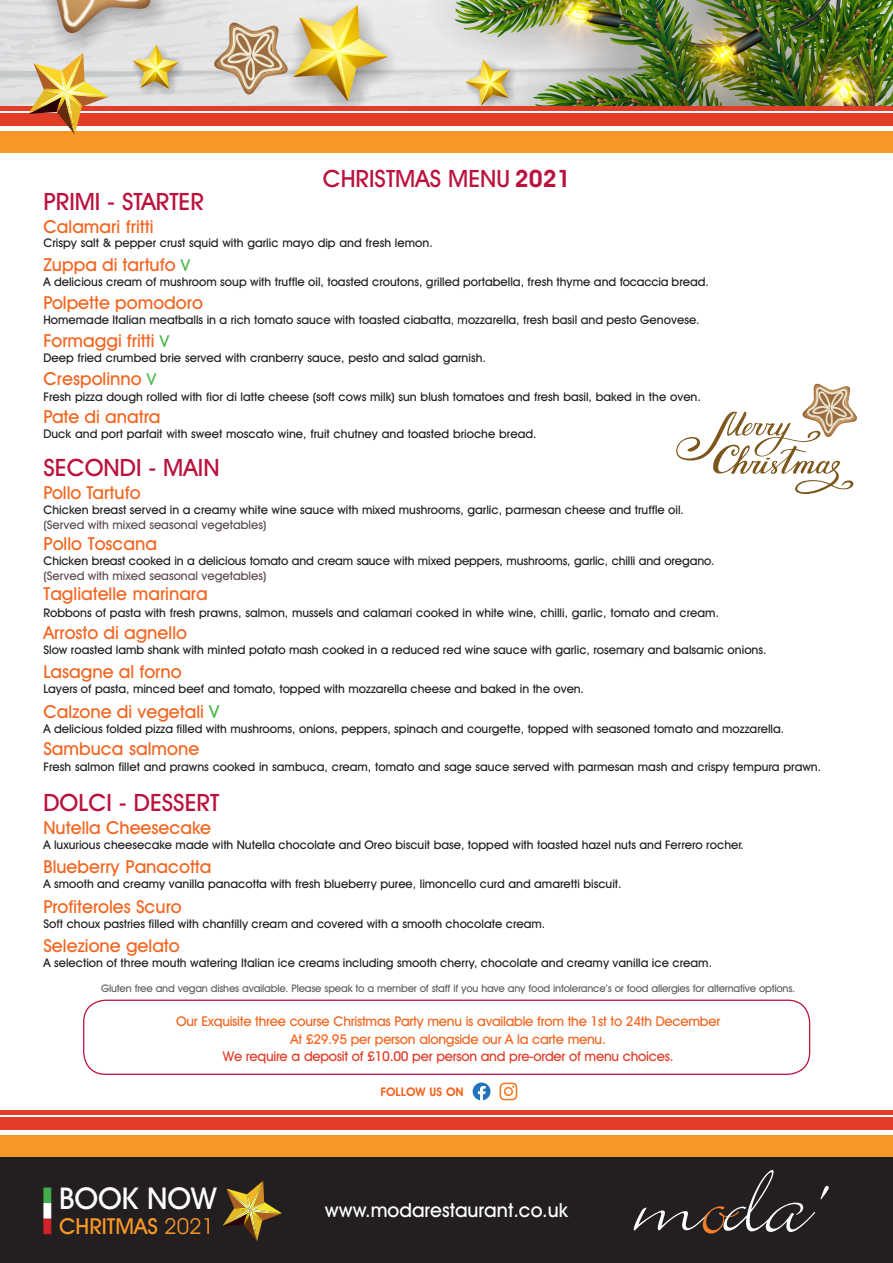
<style>
.page{position:relative;width:893px;height:1263px;background:#fff}
.page>*{position:absolute;margin:0;border:0;box-sizing:border-box;transform-origin:0 0}
.t1{font:115.2px "Bickley Script Let Plain";color:#fff}
.t2{font:500 30.15px "Avant Garde IT Cby BT";color:#fff}
.t3{font:500 24px "Avant Garde IT Cby BT";color:#ba123d}
.t4{font:500 22.2px "Avant Garde IT Cby BT";color:#f79727}
.t5{font:500 19.5px "Avant Garde IT Cby BT";color:#fff}
.t6{font:500 18px "Avant Garde IT Cby BT";color:#f36621}
.t7{font:500 13.5px "Avant Garde IT Cby BT";letter-spacing:-.02em;color:#f36621}
.t8{font:500 13.5px "Avant Garde IT Cby BT";letter-spacing:-.02em;color:#e13d27}
.t9{font:500 12px "Avant Garde IT Cby BT";color:#231f20}
.t10{font:500 12px "Avant Garde IT Cby BT";color:#5a4a53}
.t11{font:600 12px "Avant Garde IT Cby BT";color:#f36621}
.t12{font:500 10.5px "Avant Garde IT Cby BT";letter-spacing:-.02em;color:#616164}
.s1{font-weight:600}
.s2{font-size:16.5px;color:#4cb848}
.s3{color:#4cb848}
.s4{font-weight:400}
.s5{color:#f47f2a}
</style>
<div class="page">
<img style="left:0;top:0;width:893px;height:106px">
<div style="left:1px;top:1157px;width:891px;height:105px;background:#231f20"></div>
<div style="left:0;top:1157px;width:893px;height:106px;border:2px solid #231f20"></div>
<div style="left:0;top:106px;width:893px;height:47px;background:linear-gradient(to right,#fff,#fff)"></div>
<div style="left:83px;top:999px;width:727px;height:76px;border:1px solid #ba123d;border-radius:22px"></div>
<svg style="left:820px;top:1186px;width:9px;height:13px"></svg>
<img style="left:214px;top:25px;width:73px;height:69px">
<img style="left:220px;top:27px;width:62px;height:62px">
<img style="left:235px;top:33px;width:17px;height:22px">
<img style="left:252px;top:34px;width:18px;height:23px">
<img style="left:253px;top:54px;width:21px;height:14px">
<img style="left:245px;top:57px;width:10px;height:24px">
<img style="left:227px;top:53px;width:24px;height:10px">
<svg style="left:676px;top:411px;width:179px;height:83px"></svg>
<img style="left:802px;top:408px;width:29px;height:29px">
<img style="left:807px;top:387px;width:46px;height:46px">
<img style="left:818px;top:391px;width:26px;height:18px">
<img style="left:831px;top:407px;width:16px;height:10px">
<img style="left:825px;top:409px;width:8px;height:18px">
<img style="left:812px;top:406px;width:18px;height:8px">
<svg style="left:0;top:111px;width:893px;height:3px"></svg>
<div style="left:0;top:132px;width:893px;height:21px;background:#f79727"></div>
<div style="left:0;top:106px;width:893px;height:5px;background:#e13d27"></div>
<div style="left:0;top:114px;width:893px;height:12px;background:#e13d27"></div>
<img style="left:28px;top:53px;width:81px;height:82px">
<div style="left:0;top:1135px;width:893px;height:22px;background:#f79727"></div>
<hr style="left:0;top:1110px;width:893px;height:4px;background:#e13d27">
<div style="left:0;top:1117px;width:893px;height:13px;background:#e13d27"></div>
<svg style="left:222px;top:1181px;width:60px;height:60px"></svg>
<div style="left:43px;top:1187px;width:8px;height:16px;background:#40ae49;border:1px solid #40ae49"></div>
<div style="left:43px;top:1203px;width:8px;height:16px;background:#fff;border:1px solid #fff"></div>
<div style="left:43px;top:1219px;width:8px;height:15px;background:#d1232a;border:1px solid #d1232a"></div>
<svg style="left:473px;top:1082px;width:17px;height:18px"></svg>
<svg style="left:499px;top:1082px;width:18px;height:18px"></svg>
<p class="t3" style="left:323px;top:164px;width:249px">CHRISTMAS MENU <span class="s1">2021</span></p>
<p class="t3" style="left:43px;top:187px;width:162px">PRIMI - STARTER</p>
<p class="t6" style="left:43px;top:216px;width:112px">Calamari fritti</p>
<p class="t9" style="left:43px;top:235px;width:391px">Crispy salt &amp; pepper crust squid with garlic mayo dip and fresh lemon.</p>
<p class="t6" style="left:43px;top:254px;width:148px">Zuppa di tartufo <span class="s2">V</span></p>
<p class="t9" style="left:43px;top:275px;width:667px">A delicious cream of mushroom soup with truffle oil, toasted croutons, grilled portabella, fresh thyme and focaccia bread.</p>
<p class="t6" style="left:43px;top:292px;width:161px">Polpette pomodoro</p>
<p class="t9" style="left:43px;top:313px;width:658px">Homemade Italian meatballs in a rich tomato sauce with toasted ciabatta, mozzarella, fresh basil and pesto Genovese.</p>
<p class="t6" style="left:43px;top:330px;width:127px">Formaggi fritti <span class="s2">V</span></p>
<p class="t9" style="left:43px;top:351px;width:444px">Deep fried crumbed brie served with cranberry sauce, pesto and salad garnish.</p>
<p class="t6" style="left:43px;top:368px;width:114px">Crespolinno <span class="s2">V</span></p>
<p class="t9" style="left:43px;top:390px;width:659px">Fresh pizza dough rolled with fior di latte cheese (soft cows milk) sun blush tomatoes and fresh basil, baked in the oven.</p>
<p class="t6" style="left:43px;top:406px;width:119px">Pate di anatra</p>
<p class="t9" style="left:43px;top:427px;width:495px">Duck and port parfait with sweet moscato wine, fruit chutney and toasted brioche bread.</p>
<p class="t3" style="left:43px;top:453px;width:178px">SECONDI - MAIN</p>
<p class="t6" style="left:43px;top:482px;width:99px">Pollo Tartufo</p>
<p class="t9" style="left:43px;top:503px;width:642px">Chicken breast served in a creamy white wine sauce with mixed mushrooms, garlic, parmesan cheese and truffle oil.</p>
<p class="t10" style="left:43px;top:518px;width:224px">(Served with mixed seasonal vegetables)</p>
<p class="t6" style="left:43px;top:533px;width:115px">Pollo Toscana</p>
<p class="t9" style="left:43px;top:554px;width:673px">Chicken breast cooked in a delicious tomato and cream sauce with mixed peppers, mushrooms, garlic, chilli and oregano.</p>
<p class="t10" style="left:43px;top:569px;width:224px">(Served with mixed seasonal vegetables)</p>
<p class="t6" style="left:43px;top:583px;width:166px">Tagliatelle marinara</p>
<p class="t9" style="left:43px;top:605px;width:677px">Robbons of pasta with fresh prawns, salmon, mussels and calamari cooked in white wine, chilli, garlic, tomato and cream.</p>
<p class="t6" style="left:43px;top:622px;width:145px">Arrosto di agnello</p>
<p class="t9" style="left:43px;top:643px;width:725px">Slow roasted lamb shank with minted potato mash cooked in a reduced red wine sauce with garlic, rosemary and balsamic onions.</p>
<p class="t6" style="left:43px;top:661px;width:140px">Lasagne al forno</p>
<p class="t9" style="left:43px;top:682px;width:542px">Layers of pasta, minced beef and tomato, topped with mozzarella cheese and baked in the oven.</p>
<p class="t6" style="left:43px;top:700px;width:177px">Calzone di vegetali <span class="s3">V</span></p>
<p class="t9" style="left:43px;top:721px;width:742px">A delicious folded pizza filled with mushrooms, onions, peppers, spinach and courgette, topped with seasoned tomato and mozzarella.</p>
<p class="t6" style="left:43px;top:738px;width:157px">Sambuca salmone</p>
<p class="t9" style="left:43px;top:760px;width:779px">Fresh salmon fillet and prawns cooked in sambuca, cream, tomato and sage sauce served with parmesan mash and crispy tempura prawn.</p>
<p class="t3" style="left:43px;top:788px;width:177px">DOLCI - DESSERT</p>
<p class="t6" style="left:43px;top:816px;width:169px">Nutella Cheesecake</p>
<p class="t9" style="left:43px;top:837px;width:702px">A luxurious cheesecake made with Nutella chocolate and Oreo biscuit base, topped with toasted hazel nuts and Ferrero rocher.</p>
<p class="t6" style="left:43px;top:856px;width:170px">Blueberry Panacotta</p>
<p class="t9" style="left:43px;top:877px;width:580px">A smooth and creamy vanilla panacotta with fresh blueberry puree, limoncello curd and amaretti biscuit.</p>
<p class="t6" style="left:43px;top:895px;width:140px">Profiteroles Scuro</p>
<p class="t9" style="left:43px;top:916px;width:503px">Soft choux pastries filled with chantilly cream and covered with a smooth chocolate cream.</p>
<p class="t6" style="left:43px;top:935px;width:138px">Selezione gelato</p>
<p class="t9" style="left:43px;top:955px;width:670px">A selection of three mouth watering Italian ice creams including smooth cherry, chocolate and creamy vanilla ice cream.</p>
<p class="t12" style="left:101px;top:981px;width:696px">Gluten free and vegan dishes available. Please speak to a member of staff if you have any food intolerance’s or food allergies for alternative options.</p>
<p class="t7" style="left:176px;top:1013px;width:546px">Our Exquisite three course Christmas Party menu is available from the 1st to 24th December</p>
<p class="t7" style="left:291px;top:1030px;width:317px">At £29.95 per person alongside our A la carte menu.</p>
<p class="t8" style="left:223px;top:1048px;width:452px">We require a deposit of £10.00 per person and pre-order of menu choices.</p>
<p class="t11" style="left:380px;top:1084px;width:85px">FOLLOW US ON</p>
<p class="t2" style="left:59px;top:1180px;width:159px">BOOK NOW</p>
<p class="t4" style="left:59px;top:1212px;width:157px">CHRITMAS <span class="s4">2021</span></p>
<p class="t5" style="left:325px;top:1198px;width:245px">www.modarestaurant.co.uk</p>
<p class="t1" style="left:635px;top:1151px;width:175px">m<span class="s5">o</span>da</p>
</div>
